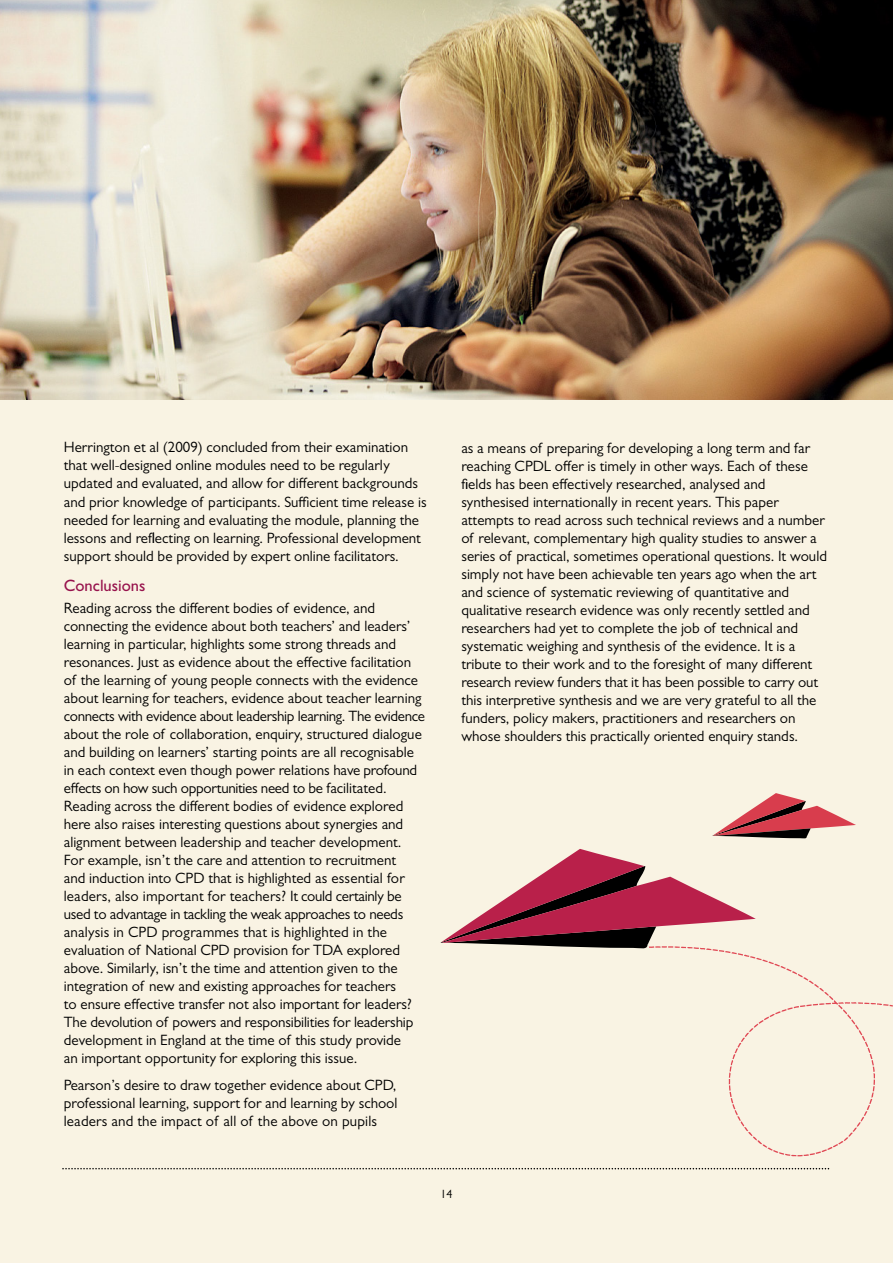
<style>
.page{position:relative;width:893px;height:1263px;background:#f9f3e3}
.page>*{position:absolute;margin:0;border:0;box-sizing:border-box;transform-origin:0 0}
.t1{font:500 16.5px "Gill Sans MT Pro";color:#97124c}
.t2{font:15px/18px "Gill Sans MT Pro";color:#000}
.t3{font:12px "Gill Sans MT Pro";color:#000}
</style>
<div class="page">
<svg style="left:62px;top:1168px;width:767px;height:1px"></svg>
<img style="left:0;top:0;width:893px;height:400px">
<svg style="left:440px;top:849px;width:453px;height:308px"></svg>
<svg style="left:712px;top:793px;width:144px;height:46px"></svg>
<p class="t2" style="left:64px;top:438px;width:364px">Herrington et al (2009) concluded from their examination that well-designed online modules need to be regularly updated and evaluated, and allow for different backgrounds and prior knowledge of participants. Sufficient time release is needed for learning and evaluating the module, planning the lessons and reflecting on learning. Professional development support should be provided by expert online facilitators.</p>
<p class="t1" style="left:64px;top:576px;width:83px">Conclusions</p>
<p class="t2" style="left:64px;top:599px;width:363px">Reading across the different bodies of evidence, and connecting the evidence about both teachers’ and leaders’ learning in particular, highlights some strong threads and resonances. Just as evidence about the effective facilitation of the learning of young people connects with the evidence about learning for teachers, evidence about teacher learning connects with evidence about leadership learning. The evidence about the role of collaboration, enquiry, structured dialogue and building on learners’ starting points are all recognisable in each context even though power relations have profound effects on how such opportunities need to be facilitated.<br>Reading across the different bodies of evidence explored here also raises interesting questions about synergies and alignment between leadership and teacher development.<br>For example, isn’t the care and attention to recruitment<br>and induction into CPD that is highlighted as essential for leaders, also important for teachers? It could certainly be used to advantage in tackling the weak approaches to needs analysis in CPD programmes that is highlighted in the evaluation of National CPD provision for TDA explored above. Similarly, isn’t the time and attention given to the integration of new and existing approaches for teachers<br>to ensure effective transfer not also important for leaders?<br>The devolution of powers and responsibilities for leadership development in England at the time of this study provide<br>an important opportunity for exploring this issue.</p>
<p class="t2" style="left:64px;top:1076px;width:335px;text-align:justify">Pearson’s desire to draw together evidence about CPD, professional learning, support for and learning by school leaders and the impact of all of the above on pupils</p>
<p class="t2" style="left:461px;top:438px;width:367px">as a means of preparing for developing a long term and far reaching CPDL offer is timely in other ways. Each of these fields has been effectively researched, analysed and synthesised internationally in recent years. This paper attempts to read across such technical reviews and a number of relevant, complementary high quality studies to answer a series of practical, sometimes operational questions. It would simply not have been achievable ten years ago when the art and science of systematic reviewing of quantitative and qualitative research evidence was only recently settled and researchers had yet to complete the job of technical and systematic weighing and synthesis of the evidence. It is a tribute to their work and to the foresight of many different research review funders that it has been possible to carry out this interpretive synthesis and we are very grateful to all the funders, policy makers, practitioners and researchers on whose shoulders this practically oriented enquiry stands.</p>
<p class="t3" style="left:440px;top:1187px;width:13px">14</p>
</div>
